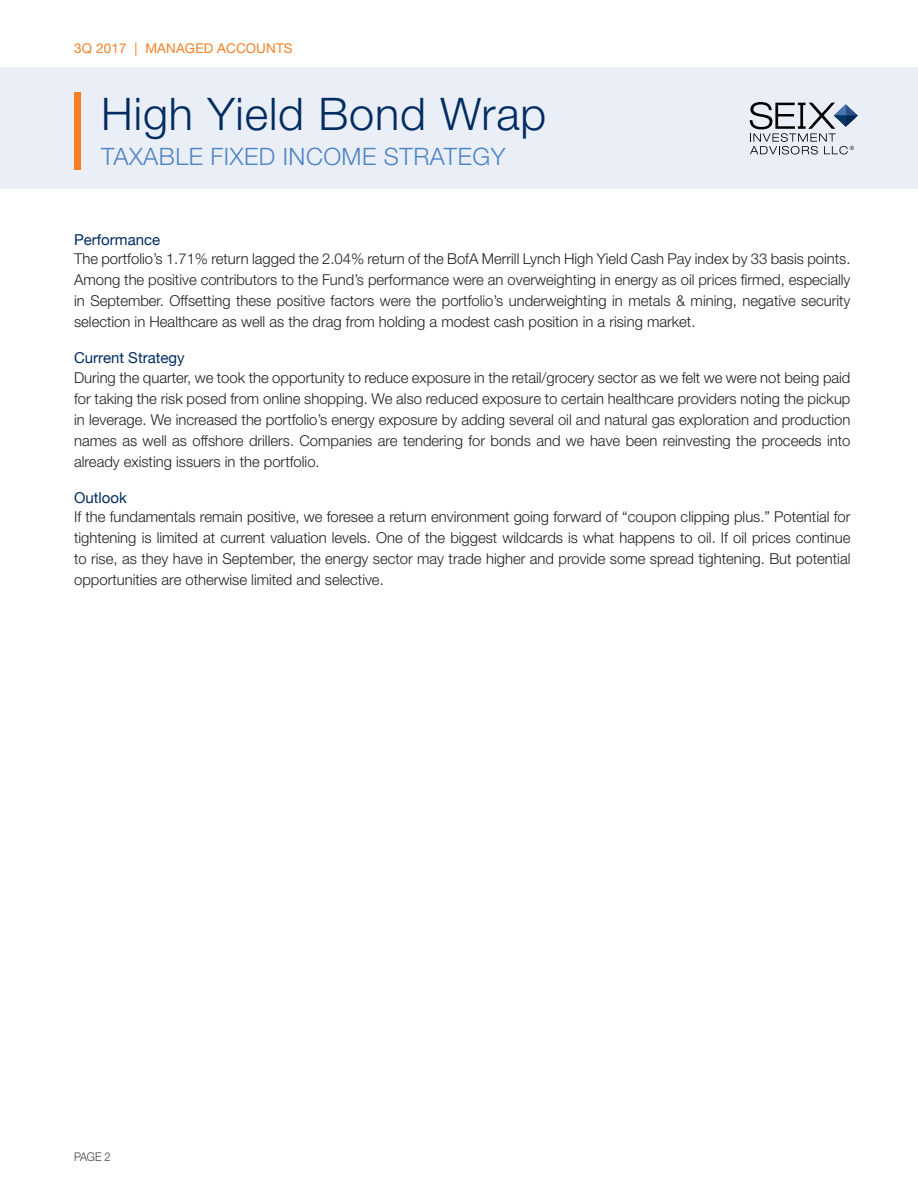
<style>
.page{position:relative;width:918px;height:1188px;background:#fff}
.page>*{position:absolute;margin:0;border:0;box-sizing:border-box;transform-origin:0 0}
.t1{font:300 45px "Helvetica Neue";letter-spacing:.02em;color:#002c62}
.t2{font:300 24px "Helvetica Neue";letter-spacing:.02em;color:#4d84c4}
.t3{font:300 15px/21px "Helvetica Neue";color:#231f20;text-align:justify}
.t4{font:15px "Helvetica Neue";color:#002c62}
.t5{font:13.5px "Helvetica Neue";letter-spacing:.01em;color:#f48026}
.t6{font:300 12px "Helvetica Neue";color:#3e3e3f;scale:.92 1}
</style>
<div class="page">
<div style="left:0;top:68px;width:918px;height:121px;background:#eaeef7"></div>
<svg style="left:750px;top:102px;width:108px;height:53px"></svg>
<div style="left:74px;top:92px;width:7px;height:78px;background:#f48026"></div>
<p class="t5" style="left:74px;top:41px;width:220px">3Q 2017 | MANAGED ACCOUNTS</p>
<h1 class="t1" style="left:101px;top:86px;width:447px">High Yield Bond Wrap</h1>
<h2 class="t2" style="left:101px;top:141px;width:406px">TAXABLE FIXED INCOME STRATEGY</h2>
<p class="t4" style="left:74px;top:230px;width:88px">Performance</p>
<p class="t3" style="left:74px;top:248px;width:778px">The portfolio’s 1.71% return lagged the 2.04% return of the BofA Merrill Lynch High Yield Cash Pay index by 33 basis points.<br>Among the positive contributors to the Fund’s performance were an overweighting in energy as oil prices firmed, especially in September. Offsetting these positive factors were the portfolio’s underweighting in metals &amp; mining, negative security selection in Healthcare as well as the drag from holding a modest cash position in a rising market.</p>
<p class="t4" style="left:74px;top:349px;width:112px">Current Strategy</p>
<p class="t3" style="left:74px;top:367px;width:778px">During the quarter, we took the opportunity to reduce exposure in the retail/grocery sector as we felt we were not being paid for taking the risk posed from online shopping. We also reduced exposure to certain healthcare providers noting the pickup in leverage. We increased the portfolio’s energy exposure by adding several oil and natural gas exploration and production names as well as offshore drillers. Companies are tendering for bonds and we have been reinvesting the proceeds into already existing issuers in the portfolio.</p>
<p class="t4" style="left:74px;top:488px;width:54px">Outlook</p>
<p class="t3" style="left:74px;top:506px;width:778px">If the fundamentals remain positive, we foresee a return environment going forward of “coupon clipping plus.” Potential for tightening is limited at current valuation levels. One of the biggest wildcards is what happens to oil. If oil prices continue to rise, as they have in September, the energy sector may trade higher and provide some spread tightening. But potential opportunities are otherwise limited and selective.</p>
<p class="t6" style="left:74px;top:1149px;width:41px">PAGE 2</p>
</div>
